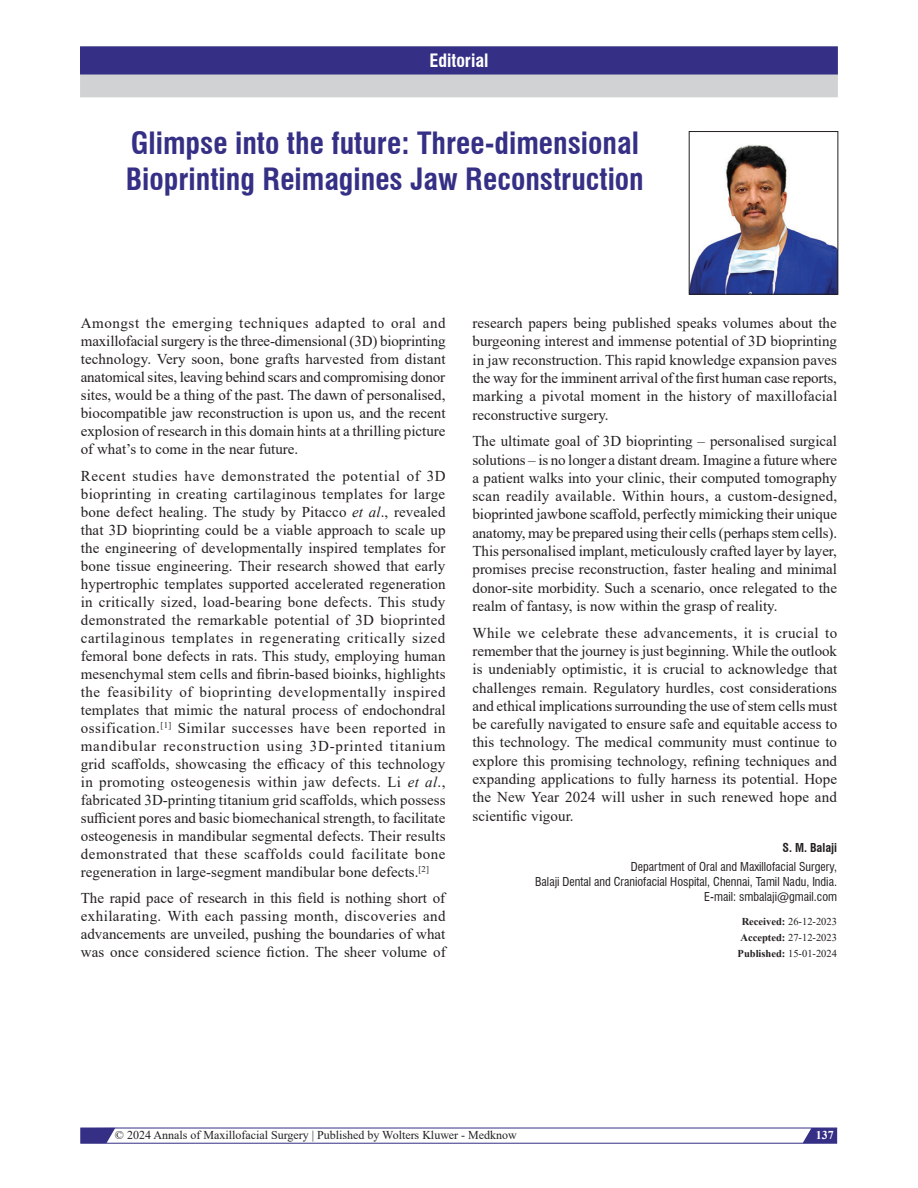
<style>
.page{position:relative;width:918px;height:1188px;background:#fff}
.page>*{position:absolute;margin:0;border:0;box-sizing:border-box;transform-origin:0 0}
.AT{font:700 condensed 30px/36px "Swiss 721 BT";color:#353086}
.AH{font:700 condensed 18px "Swiss 721 BT";color:#fff}
.TX{font:15px/18px "Times New Roman";letter-spacing:.005em;color:#231f20;text-align:justify}
.AFF{font:condensed 12px/14.7px "Swiss 721 BT";color:#231f20;text-align:right}
.t1{font:12px "Times New Roman";color:#231f20}
.AU{font:700 condensed 12px "Swiss 721 BT";color:#231f20}
.t2{font:700 12px "Times New Roman";color:#fff}
.HIS{font:10.5px "Times New Roman";color:#231f20}
.HIS-2{font:700 10.5px "Times New Roman";color:#231f20}
.s1{font-style:italic}
.s2{font-weight:700}
.s3{font-weight:400}
</style>
<div class="page">
<svg style="left:80px;top:1128px;width:758px;height:16px"></svg>
<div style="left:80px;top:46px;width:758px;height:51px;background:#d1d2d4"></div>
<div style="left:81px;top:47px;width:756px;height:27px;background:#353086"></div>
<div style="left:80px;top:46px;width:758px;height:29px;border:2px solid #353086"></div>
<img style="left:691px;top:144px;width:145px;height:148px">
<div style="left:689px;top:131px;width:149px;height:163px;border:1px solid #231f20"></div>
<p class="AH" style="left:429px;top:50px;width:61px">Editorial</p>
<p class="AT" style="left:126px;top:125px;width:519px">Glimpse into the future: Three‑dimensional<br>Bioprinting Reimagines Jaw Reconstruction</p>
<p class="TX" style="left:81px;top:314px;width:366px">Amongst the emerging techniques adapted to oral and maxillofacial surgery is the three‑dimensional (3D) bioprinting technology. Very soon, bone grafts harvested from distant anatomical sites, leaving behind scars and compromising donor sites, would be a thing of the past. The dawn of personalised, biocompatible jaw reconstruction is upon us, and the recent explosion of research in this domain hints at a thrilling picture of what’s to come in the near future.</p>
<p class="TX" style="left:81px;top:466px;width:366px">Recent studies have demonstrated the potential of 3D bioprinting in creating cartilaginous templates for large bone defect healing. The study by Pitacco <span class="s1">et al</span>., revealed that 3D bioprinting could be a viable approach to scale up the engineering of developmentally inspired templates for bone tissue engineering. Their research showed that early hypertrophic templates supported accelerated regeneration in critically sized, load‑bearing bone defects. This study demonstrated the remarkable potential of 3D bioprinted cartilaginous templates in regenerating critically sized femoral bone defects in rats. This study, employing human mesenchymal stem cells and fibrin‑based bioinks, highlights the feasibility of bioprinting developmentally inspired templates that mimic the natural process of endochondral ossification.<sup>[1]</sup> Similar successes have been reported in mandibular reconstruction using 3D‑printed titanium grid scaffolds, showcasing the efficacy of this technology in promoting osteogenesis within jaw defects. Li <span class="s1">et al</span>., fabricated 3D‑printing titanium grid scaffolds, which possess sufficient pores and basic biomechanical strength, to facilitate osteogenesis in mandibular segmental defects. Their results demonstrated that these scaffolds could facilitate bone regeneration in large‑segment mandibular bone defects.<sup>[2]</sup></p>
<p class="TX" style="left:81px;top:889px;width:366px">The rapid pace of research in this field is nothing short of exhilarating. With each passing month, discoveries and advancements are unveiled, pushing the boundaries of what was once considered science fiction. The sheer volume of</p>
<p class="TX" style="left:472px;top:313px;width:366px">research papers being published speaks volumes about the burgeoning interest and immense potential of 3D bioprinting in jaw reconstruction. This rapid knowledge expansion paves the way for the imminent arrival of the first human case reports, marking a pivotal moment in the history of maxillofacial reconstructive surgery.</p>
<p class="TX" style="left:472px;top:432px;width:366px">The ultimate goal of 3D bioprinting – personalised surgical solutions – is no longer a distant dream. Imagine a future where a patient walks into your clinic, their computed tomography scan readily available. Within hours, a custom‑designed, bioprinted jawbone scaffold, perfectly mimicking their unique anatomy, may be prepared using their cells (perhaps stem cells).<br>This personalised implant, meticulously crafted layer by layer, promises precise reconstruction, faster healing and minimal donor‑site morbidity. Such a scenario, once relegated to the realm of fantasy, is now within the grasp of reality.</p>
<p class="TX" style="left:472px;top:623px;width:366px">While we celebrate these advancements, it is crucial to remember that the journey is just beginning. While the outlook is undeniably optimistic, it is crucial to acknowledge that challenges remain. Regulatory hurdles, cost considerations and ethical implications surrounding the use of stem cells must be carefully navigated to ensure safe and equitable access to this technology. The medical community must continue to explore this promising technology, refining techniques and expanding applications to fully harness its potential. Hope the New Year 2024 will usher in such renewed hope and scientific vigour.</p>
<p class="AU" style="left:782px;top:841px;width:56px">S. M. Balaji</p>
<p class="AFF" style="left:535px;top:859px;width:303px">Department of Oral and Maxillofacial Surgery,<br>Balaji Dental and Craniofacial Hospital, Chennai, Tamil Nadu, India.<br>E‑mail: smbalaji@gmail.com</p>
<p class="HIS" style="left:742px;top:914px;width:97px"><span class="s2">Received:</span> 26‑12‑2023</p>
<p class="HIS" style="left:741px;top:930px;width:98px"><span class="s2">Accepted:</span> 27‑12‑2023</p>
<p class="HIS-2" style="left:738px;top:946px;width:101px">Published: <span class="s3">15-01-2024</span></p>
<p class="t1" style="left:115px;top:1127px;width:404px">© 2024 Annals of Maxillofacial Surgery | Published by Wolters Kluwer - Medknow</p>
<p class="t2" style="left:816px;top:1127px;width:19px">137</p>
</div>
